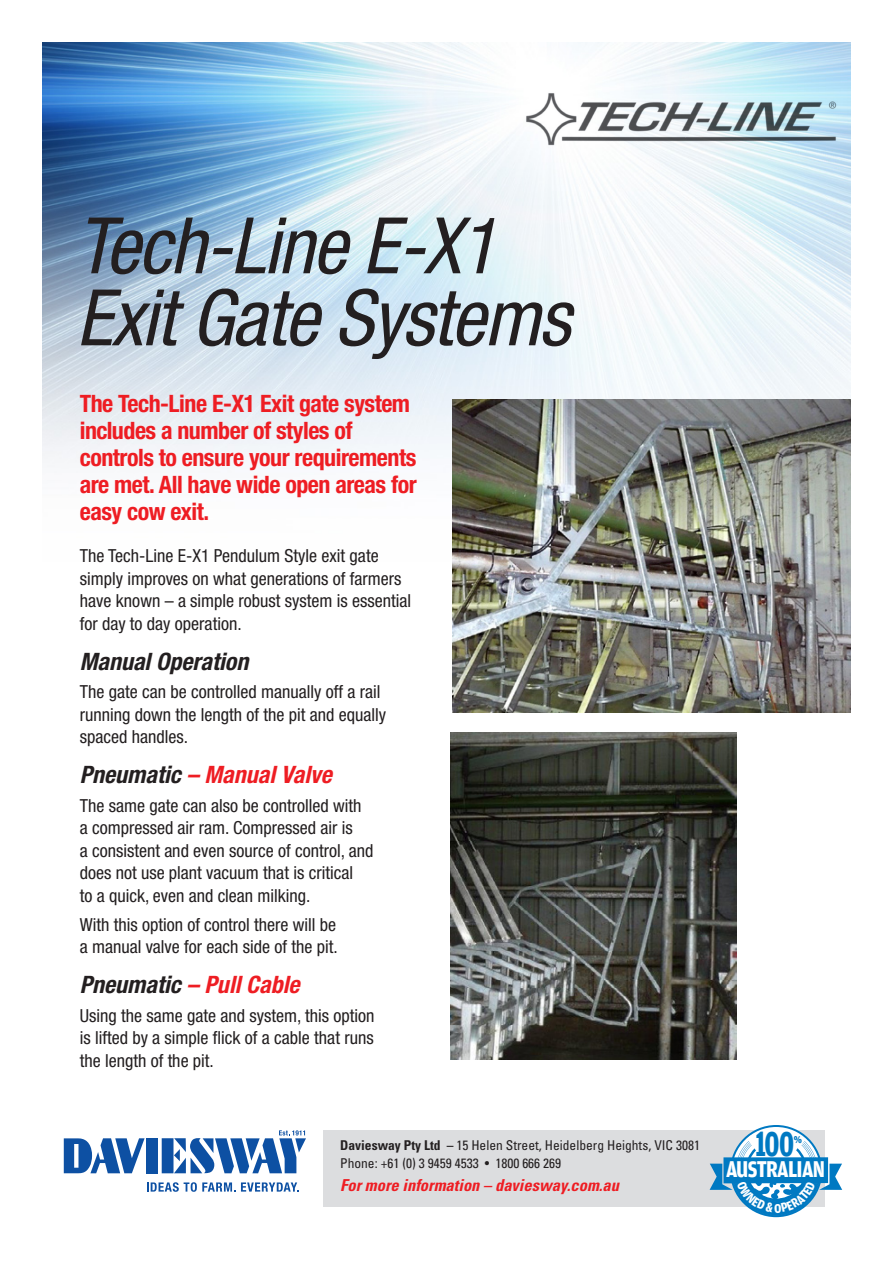
<style>
.page{position:relative;width:893px;height:1263px;background:#fff}
.page>*{position:absolute;margin:0;border:0;box-sizing:border-box;transform-origin:0 0}
.t1{font:italic condensed 78px/72px "Helvetica Neue LT Std";letter-spacing:-.02em;color:#231f20}
.t2{font:700 37.2px "Amplitude Cond";color:#0079c2;scale:.81 1}
.t3{font:700 24.15px "Amplitude Cond";letter-spacing:-.03em;color:#fff;scale:.96 1}
.t4{font:700 condensed 24px/27px "Helvetica Neue LT Std";letter-spacing:-.02em;color:#ee1d23}
.t5{font:italic 700 condensed 24px "Helvetica Neue LT Std";color:#ee1d23}
.t6{font:italic 700 condensed 24px "Helvetica Neue LT Std";color:#231f20}
.t7{font:condensed 18px/22.5px "Helvetica Neue LT Std";color:#231f20}
.t8{font:italic 700 condensed 16.5px "Univers LT Std";color:#ee1d23}
.t9{font:condensed 13.5px "Univers LT Std";color:#231f20}
.t10{font:700 10.65px "Amplitude Cond";color:#0079c2}
.s1{color:#231f20}
.s2{font-weight:700}
</style>
<div class="page">
<img style="left:43px;top:43px;width:807px;height:419px">
<img style="left:521px;top:90px;width:321px;height:57px">
<div style="left:323px;top:1130px;width:502px;height:77px;background:#dcdddf"></div>
<svg style="left:147px;top:1182px;width:152px;height:10px"></svg>
<div style="left:146px;top:1138px;width:12px;height:35px;background:#0d50a3"></div>
<svg style="left:64px;top:1138px;width:81px;height:35px"></svg>
<svg style="left:162px;top:1130px;width:144px;height:43px"></svg>
<img style="left:452px;top:400px;width:398px;height:312px">
<img style="left:451px;top:732px;width:285px;height:327px">
<svg style="left:710px;top:1125px;width:132px;height:92px"></svg>
<p class="t1" style="left:77px;top:212px;width:495px">Tech-Line E-X1<br>Exit Gate Systems</p>
<p class="t4" style="left:80px;top:389px;width:339px">The Tech-Line E-X1 Exit gate system includes a number of styles of controls to ensure your requirements are met. All have wide open areas for easy cow exit.</p>
<p class="t7" style="left:80px;top:545px;width:333px">The Tech-Line E-X1 Pendulum Style exit gate simply improves on what generations of farmers have known – a simple robust system is essential for day to day operation.</p>
<p class="t6" style="left:80px;top:646px;width:170px">Manual Operation</p>
<p class="t7" style="left:80px;top:681px;width:308px">The gate can be controlled manually off a rail running down the length of the pit and equally spaced handles.</p>
<p class="t5" style="left:80px;top:760px;width:254px"><span class="s1">Pneumatic</span> – Manual Valve</p>
<p class="t7" style="left:80px;top:794px;width:295px">The same gate can also be controlled with a compressed air ram. Compressed air is<br>a consistent and even source of control, and does not use plant vacuum that is critical<br>to a quick, even and clean milking.</p>
<p class="t7" style="left:80px;top:913px;width:260px">With this option of control there will be a manual valve for each side of the pit.</p>
<p class="t5" style="left:80px;top:970px;width:221px"><span class="s1">Pneumatic</span> – Pull Cable</p>
<p class="t7" style="left:80px;top:1004px;width:296px;text-align:justify">Using the same gate and system, this option is lifted by a simple flick of a cable that runs the length of the pit.</p>
<p class="t9" style="left:340px;top:1137px;width:361px"><span class="s2">Daviesway Pty Ltd –</span> 15 Helen Street, Heidelberg Heights, VIC 3081</p>
<p class="t9" style="left:340px;top:1155px;width:223px">Phone: +61 (0) 3 9459 4533 • 1800 666 269</p>
<p class="t8" style="left:340px;top:1174px;width:280px">For more information – daviesway.com.au</p>
<p class="t2" style="left:755px;top:1123px;width:49px">100</p>
<p class="t10" style="left:794px;top:1133px;width:10px">%</p>
<p class="t3" style="left:726px;top:1156px;width:105px">AUSTRALIAN</p>
</div>
